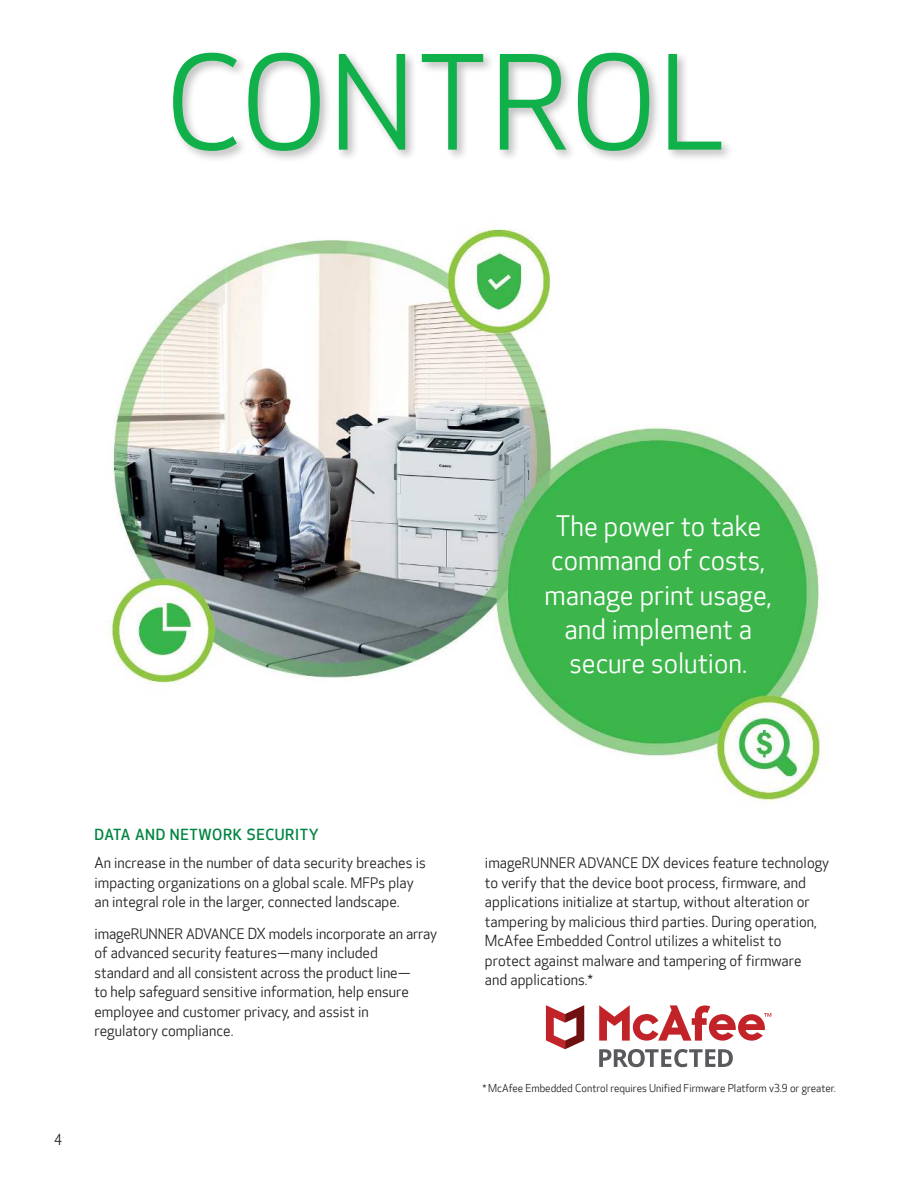
<style>
.page{position:relative;width:918px;height:1188px;background:#fff}
.page>*{position:absolute;margin:0;border:0;box-sizing:border-box;transform-origin:0 0}
.t1{font:127.5px "Optic Sans 201";letter-spacing:.015em;color:#10b14b}
.t2{font:27px/34.2px "Optic Sans 201";color:#fff;text-align:center}
.t3{font:500 15px "Optic Sans 301";letter-spacing:.04em;color:#008541}
.t4{font:14.7px/19.5px "Optic Sans 201";color:#221f1f}
.t5{font:10.5px "Optic Sans 201";color:#221f1f}
.s1{font-size:13.8px}
.s2{font-family:"Arial"}
</style>
<div class="page">
<img style="left:110px;top:229px;width:715px;height:839px">
<svg style="left:599px;top:1005px;width:172px;height:36px"></svg>
<svg style="left:546px;top:1005px;width:38px;height:44px"></svg>
<svg style="left:599px;top:1049px;width:134px;height:18px"></svg>
<div style="left:170px;top:50px;width:564px;height:113px;background:#221f1f;opacity:.3"></div>
<h1 class="t1" style="left:165px;top:46px;width:562px">CONTROL</h1>
<h2 class="t2" style="left:545px;top:510px;width:229px">The power to take command of costs, manage print usage, and implement a secure solution.</h2>
<p class="t3" style="left:94px;top:828px;width:226px">DATA AND NETWORK SECURITY</p>
<p class="t4" style="left:94px;top:854px;width:333px">An increase in the number of data security breaches is impacting organizations on a global scale. <span class="s1">MFP</span>s play an integral role in the larger, connected landscape.</p>
<p class="t4" style="left:94px;top:925px;width:344px">image<span class="s1">RUNNER ADVANCE</span> DX models incorporate an array of advanced security features—many included<br>standard and all consistent across the product line—<br>to help safeguard sensitive information, help ensure employee and customer privacy, and assist in<br>regulatory compliance.</p>
<p class="t4" style="left:54px;top:1131px;width:10px">4</p>
<p class="t4" style="left:485px;top:854px;width:346px">image<span class="s1">RUNNER ADVANCE</span> DX devices feature technology to verify that the device boot process, 昀椀rmware, and applications initialize at startup, without alteration or tampering by malicious third parties. During operation, McAfee Embedded Control utilizes a whitelist to protect against malware and tampering of 昀椀rmware<br>and applications.<span class="s2">*</span></p>
<p class="t5" style="left:483px;top:1082px;width:355px"><span class="s2">*</span>McAfee Embedded Control requires Uni昀椀ed Firmware Platform v3.9 or greater.</p>
</div>
